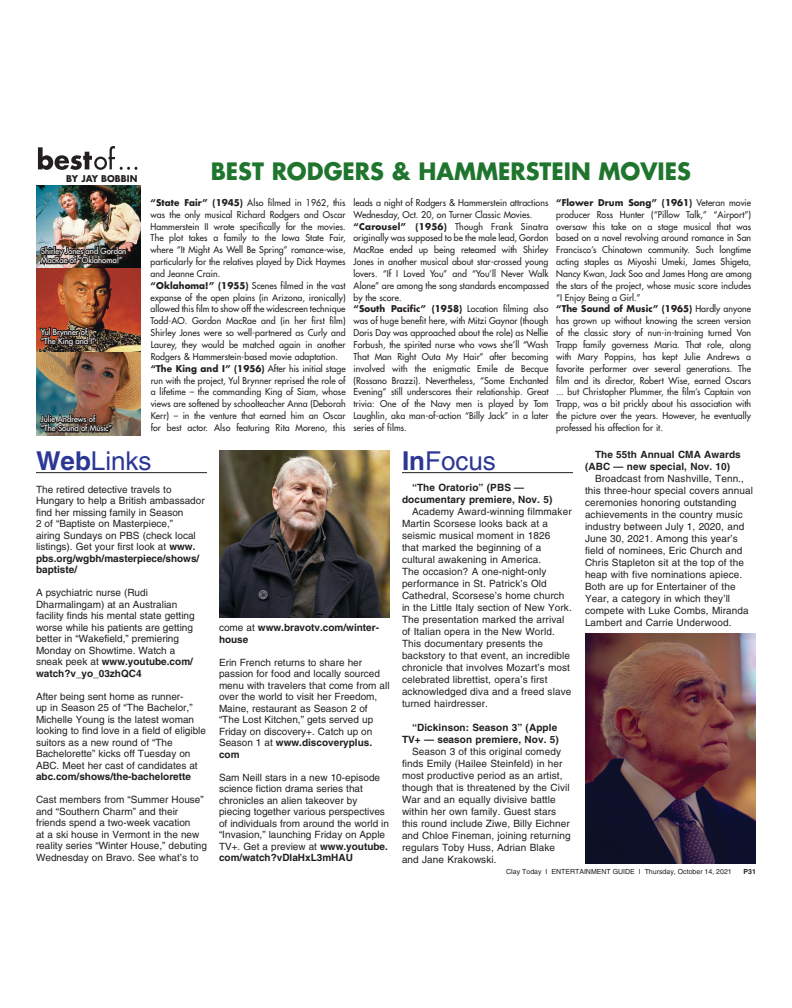
<style>
.page{position:relative;width:792px;height:1008px;background:#fff}
.page>*{position:absolute;margin:0;border:0;box-sizing:border-box;transform-origin:0 0}
.t1{font:26px "Helvetica";color:#2c3795}
.t2{font:700 23.3px "Futura Std";color:#1f752e;scale:.96 1}
.t3{font:10px/11.5px "Helvetica";letter-spacing:.01em;color:#231f20}
.t4{font:700 10px/11.5px "Helvetica";letter-spacing:.01em;color:#231f20}
.t5{font:500 9.1px/11.8px "Futura Std";letter-spacing:.005em;color:#231f20;scale:.96 1}
.t6{font:700 9.1px "Futura Std";color:#231f20;scale:.96 1}
.t7{font:500 8.1px/9.1px "Futura Std";color:#fff;scale:.96 1}
.t8{font:7px "Helvetica";color:#231f20}
.t9{font:700 7px "Helvetica";color:#231f20}
.s1{font-weight:700}
.s2{font-weight:400}
</style>
<div class="page">
<img style="left:219px;top:450px;width:171px;height:168px">
<img style="left:585px;top:633px;width:171px;height:231px">
<img style="left:36px;top:185px;width:105px;height:84px">
<img style="left:36px;top:269px;width:105px;height:83px">
<img style="left:36px;top:352px;width:105px;height:84px">
<svg style="left:38px;top:404px;width:76px;height:32px;background:#57514b"></svg>
<img style="left:39px;top:236px;width:89px;height:32px">
<svg style="left:37px;top:326px;width:61px;height:23px"></svg>
<svg style="left:38px;top:146px;width:99px;height:24px"></svg>
<hr style="left:36px;top:472px;width:171px;height:1px;background:#231f20">
<hr style="left:402px;top:472px;width:171px;height:1px;background:#231f20">
<p class="t6" style="left:66px;top:172px;width:76px">BY JAY BOBBIN</p>
<p class="t7" style="left:41px;top:247px;width:91px">Shirley Jones and Gordon<br>MacRae of “Oklahoma!”</p>
<p class="t7" style="left:41px;top:327px;width:59px">Yul Brynner of “The King and I”</p>
<p class="t7" style="left:41px;top:415px;width:76px">Julie Andrews of<br>“The Sound of Music”</p>
<p class="t2" style="left:211px;top:155px;width:502px">BEST RODGERS &amp; HAMMERSTEIN MOVIES</p>
<p class="t5" style="left:151px;top:197px;width:205px"><span class="s1">“State Fair” (1945)</span> Also filmed in 1962, this was the only musical Richard Rodgers and Oscar Hammerstein II wrote specifically for the movies.<br>The plot takes a family to the Iowa State Fair, where “It Might As Well Be Spring” romance-wise, particularly for the relatives played by Dick Haymes and Jeanne Crain.<br><span class="s1">“Oklahoma!” (1955)</span> Scenes filmed in the vast expanse of the open plains (in Arizona, ironically) allowed this film to show off the widescreen technique Todd-AO. Gordon MacRae and (in her first film)<br>Shirley Jones were so well-partnered as Curly and Laurey, they would be matched again in another Rodgers &amp; Hammerstein-based movie adaptation. <span class="s1">“The King and I” (1956)</span> After his initial stage run with the project, Yul Brynner reprised the role of a lifetime – the commanding King of Siam, whose views are softened by schoolteacher Anna (Deborah Kerr) – in the venture that earned him an Oscar for best actor. Also featuring Rita Moreno, this</p>
<p class="t5" style="left:353px;top:197px;width:205px">leads a night of Rodgers &amp; Hammerstein attractions Wednesday, Oct. 20, on Turner Classic Movies. <span class="s1">“Carousel” (1956)</span> Though Frank Sinatra originally was supposed to be the male lead, Gordon MacRae ended up being reteamed with Shirley Jones in another musical about star-crossed young lovers. “If I Loved You” and “You’ll Never Walk Alone” are among the song standards encompassed by the score.<br><span class="s1">“South Pacific” (1958)</span> Location filming also was of huge benefit here, with Mitzi Gaynor (though Doris Day was approached about the role) as Nellie Forbush, the spirited nurse who vows she’ll “Wash That Man Right Outa My Hair” after becoming involved with the enigmatic Emile de Becque (Rossano Brazzi). Nevertheless, “Some Enchanted Evening” still underscores their relationship. Great trivia: One of the Navy men is played by Tom Laughlin, aka man-of-action “Billy Jack” in a later series of films.</p>
<p class="t5" style="left:556px;top:197px;width:205px"><span class="s1">“Flower Drum Song” (1961)</span> Veteran movie producer Ross Hunter (“Pillow Talk,” “Airport”) oversaw this take on a stage musical that was based on a novel revolving around romance in San Francisco’s Chinatown community. Such longtime acting staples as Miyoshi Umeki, James Shigeta, Nancy Kwan, Jack Soo and James Hong are among the stars of the project, whose music score includes “I Enjoy Being a Girl.”<br><span class="s1">“The Sound of Music” (1965)</span> Hardly anyone has grown up without knowing the screen version of the classic story of nun-in-training turned Von Trapp family governess Maria. That role, along with Mary Poppins, has kept Julie Andrews a favorite performer over several generations. The film and its director, Robert Wise, earned Oscars ... but Christopher Plummer, the film’s Captain von Trapp, was a bit prickly about his association with the picture over the years. However, he eventually professed his affection for it.</p>
<p class="t1" style="left:36px;top:446px;width:117px"><span class="s1">Web</span>Links</p>
<p class="t1" style="left:402px;top:446px;width:95px"><span class="s1">In</span>Focus</p>
<p class="t3" style="left:36px;top:484px;width:170px">The retired detective travels to<br>Hungary to help a British ambassador find her missing family in Season<br>2 of “Baptiste on Masterpiece,”<br>airing Sundays on PBS (check local listings). Get your first look at <span class="s1">www. pbs.org/wgbh/masterpiece/shows/ baptiste/</span></p>
<p class="t3" style="left:36px;top:587px;width:160px">A psychiatric nurse (Rudi<br>Dharmalingam) at an Australian facility finds his mental state getting worse while his patients are getting better in “Wakefield,” premiering<br>Monday on Showtime. Watch a sneak peek at <span class="s1">www.youtube.com/ watch?v_yo_03zhQC4</span></p>
<p class="t3" style="left:36px;top:691px;width:172px">After being sent home as runner-<br>up in Season 25 of “The Bachelor,” Michelle Young is the latest woman looking to find love in a field of eligible suitors as a new round of “The Bachelorette” kicks off Tuesday on ABC. Meet her cast of candidates at <span class="s1">abc.com/shows/the-bachelorette</span></p>
<p class="t3" style="left:36px;top:794px;width:173px">Cast members from “Summer House” and “Southern Charm” and their friends spend a two-week vacation<br>at a ski house in Vermont in the new reality series “Winter House,” debuting Wednesday on Bravo. See what’s to</p>
<p class="t4" style="left:412px;top:481px;width:114px">“The Oratorio” (PBS —</p>
<p class="t4" style="left:402px;top:493px;width:152px">documentary premiere, Nov. 5)</p>
<p class="t3" style="left:412px;top:506px;width:161px">Academy Award-winning filmmaker</p>
<p class="t3" style="left:402px;top:518px;width:148px">Martin Scorsese looks back at a</p>
<p class="t3" style="left:402px;top:530px;width:150px">seismic musical moment in 1826</p>
<p class="t3" style="left:402px;top:542px;width:141px">that marked the beginning of a</p>
<p class="t3" style="left:402px;top:554px;width:141px">cultural awakening in America.</p>
<p class="t3" style="left:402px;top:566px;width:146px">The occasion? A one-night-only</p>
<p class="t3" style="left:402px;top:578px;width:146px">performance in St. Patrick’s Old</p>
<p class="t3" style="left:402px;top:590px;width:164px">Cathedral, Scorsese’s home church</p>
<p class="t3" style="left:402px;top:602px;width:171px">in the Little Italy section of New York.</p>
<p class="t3" style="left:402px;top:614px;width:164px">The presentation marked the arrival</p>
<p class="t3" style="left:402px;top:626px;width:154px">of Italian opera in the New World.</p>
<p class="t3" style="left:402px;top:638px;width:142px">This documentary presents the</p>
<p class="t3" style="left:402px;top:650px;width:169px">backstory to that event, an incredible</p>
<p class="t3" style="left:402px;top:662px;width:170px">chronicle that involves Mozart’s most</p>
<p class="t3" style="left:402px;top:674px;width:147px">celebrated librettist, opera’s first</p>
<p class="t3" style="left:402px;top:686px;width:171px">acknowledged diva and a freed slave</p>
<p class="t3" style="left:402px;top:698px;width:88px">turned hairdresser.</p>
<p class="t4" style="left:412px;top:721px;width:147px">“Dickinson: Season 3” (Apple</p>
<p class="t4" style="left:402px;top:733px;width:158px">TV+ — season premiere, Nov. 5)</p>
<p class="t3" style="left:412px;top:746px;width:151px">Season 3 of this original comedy</p>
<p class="t3" style="left:402px;top:758px;width:162px">finds Emily (Hailee Steinfeld) in her</p>
<p class="t3" style="left:402px;top:770px;width:162px">most productive period as an artist,</p>
<p class="t3" style="left:402px;top:782px;width:169px">though that is threatened by the Civil</p>
<p class="t3" style="left:402px;top:794px;width:155px">War and an equally divisive battle</p>
<p class="t3" style="left:402px;top:806px;width:156px">within her own family. Guest stars</p>
<p class="t3" style="left:402px;top:818px;width:169px">this round include Ziwe, Billy Eichner</p>
<p class="t3" style="left:402px;top:830px;width:170px">and Chloe Fineman, joining returning</p>
<p class="t3" style="left:402px;top:842px;width:155px">regulars Toby Huss, Adrian Blake</p>
<p class="t3" style="left:402px;top:854px;width:96px">and Jane Krakowski.</p>
<p class="t4" style="left:219px;top:622px;width:162px"><span class="s2">come at</span> www.bravotv.com/winter&shy;house</p>
<p class="t3" style="left:219px;top:657px;width:172px">Erin French returns to share her passion for food and locally sourced menu with travelers that come from all over the world to visit her Freedom,<br>Maine, restaurant as Season 2 of “The Lost Kitchen,” gets served up<br>Friday on discovery+. Catch up on<br>Season 1 at <span class="s1">www.discoveryplus. com</span></p>
<p class="t3" style="left:219px;top:772px;width:172px">Sam Neill stars in a new 10-episode science fiction drama series that chronicles an alien takeover by piecing together various perspectives of individuals from around the world in “Invasion,” launching Friday on Apple TV+. Get a preview at <span class="s1">www.youtube. com/watch?vDlaHxL3mHAU</span></p>
<p class="t4" style="left:595px;top:448px;width:147px">The 55th Annual CMA Awards</p>
<p class="t4" style="left:585px;top:460px;width:147px">(ABC — new special, Nov. 10)</p>
<p class="t3" style="left:595px;top:472px;width:150px">Broadcast from Nashville, Tenn.,</p>
<p class="t3" style="left:585px;top:484px;width:170px">this three-hour special covers annual</p>
<p class="t3" style="left:585px;top:496px;width:153px">ceremonies honoring outstanding</p>
<p class="t3" style="left:585px;top:508px;width:159px">achievements in the country music</p>
<p class="t3" style="left:585px;top:520px;width:161px">industry between July 1, 2020, and</p>
<p class="t3" style="left:585px;top:532px;width:154px">June 30, 2021. Among this year’s</p>
<p class="t3" style="left:585px;top:544px;width:159px">field of nominees, Eric Church and</p>
<p class="t3" style="left:585px;top:556px;width:160px">Chris Stapleton sit at the top of the</p>
<p class="t3" style="left:585px;top:568px;width:159px">heap with five nominations apiece.</p>
<p class="t3" style="left:585px;top:580px;width:152px">Both are up for Entertainer of the</p>
<p class="t3" style="left:585px;top:592px;width:147px">Year, a category in which they’ll</p>
<p class="t3" style="left:585px;top:604px;width:165px">compete with Luke Combs, Miranda</p>
<p class="t3" style="left:585px;top:616px;width:148px">Lambert and Carrie Underwood.</p>
<p class="t8" style="left:506px;top:867px;width:227px">Clay Today I ENTERTAINMENT GUIDE I Thursday, October 14, 2021</p>
<p class="t9" style="left:744px;top:867px;width:14px">P31</p>
</div>
